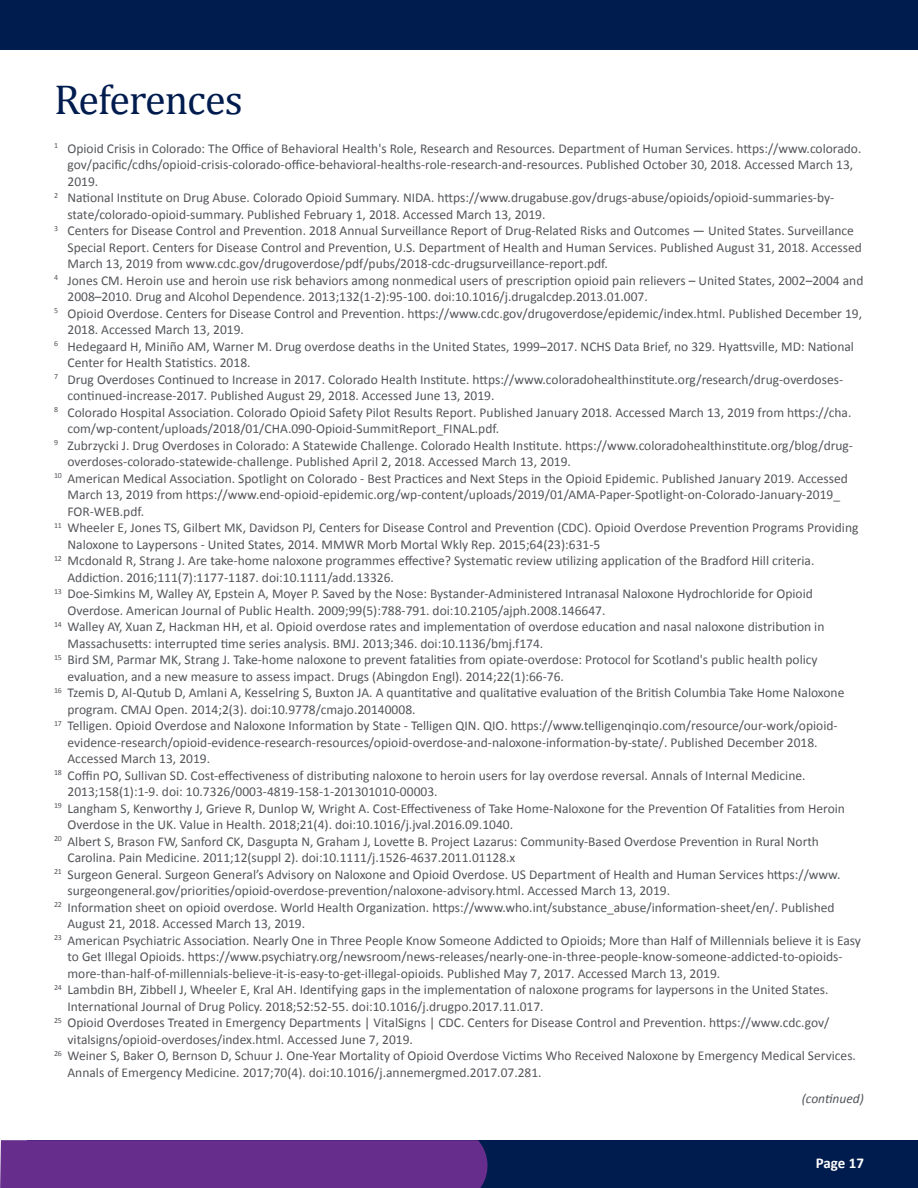
<style>
.page{position:relative;width:918px;height:1188px;background:#fff}
.page>*{position:absolute;margin:0;border:0;box-sizing:border-box;transform-origin:0 0}
.t1{font:42px "Cambria Math";letter-spacing:-.02em;color:#001c4e}
.t2{font:700 15px "Calibri";letter-spacing:-.005em;color:#fff}
.t3{font:13.5px/16.5px "Calibri";color:#54555a}
.t4{font:italic 13.5px "Calibri";color:#54555a}
</style>
<div class="page">
<div style="left:0;top:0;width:918px;height:50px;background:#001c4e"></div>
<div style="left:27px;top:1140px;width:891px;height:48px;background:#001c4e"></div>
<div style="left:0;top:1140px;width:488px;height:48px;background:#662d8c"></div>
<p class="t1" style="left:54px;top:75px;width:190px">References</p>
<p class="t3" style="left:68px;top:140px;width:795px;text-indent:-14px"><sup>1</sup> Opioid Crisis in Colorado: The Office of Behavioral Health's Role, Research and Resources. Department of Human Services. https://www.colorado. gov/pacific/cdhs/opioid-crisis-colorado-office-behavioral-healths-role-research-and-resources. Published October 30, 2018. Accessed March 13,<br>2019.</p>
<p class="t3" style="left:68px;top:190px;width:768px;text-indent:-14px"><sup>2</sup> National Institute on Drug Abuse. Colorado Opioid Summary. NIDA. https://www.drugabuse.gov/drugs-abuse/opioids/opioid-summaries-by&shy;state/colorado-opioid-summary. Published February 1, 2018. Accessed March 13, 2019.</p>
<p class="t3" style="left:68px;top:223px;width:796px;text-indent:-14px"><sup>3</sup> Centers for Disease Control and Prevention. 2018 Annual Surveillance Report of Drug-Related Risks and Outcomes — United States. Surveillance<br>Special Report. Centers for Disease Control and Prevention, U.S. Department of Health and Human Services. Published August 31, 2018. Accessed<br>March 13, 2019 from www.cdc.gov/drugoverdose/pdf/pubs/2018-cdc-drugsurveillance-report.pdf.</p>
<p class="t3" style="left:68px;top:272px;width:797px;text-indent:-14px"><sup>4</sup> Jones CM. Heroin use and heroin use risk behaviors among nonmedical users of prescription opioid pain relievers – United States, 2002–2004 and<br>2008–2010. Drug and Alcohol Dependence. 2013;132(1-2):95-100. doi:10.1016/j.drugalcdep.2013.01.007.</p>
<p class="t3" style="left:68px;top:305px;width:796px;text-indent:-14px"><sup>5</sup> Opioid Overdose. Centers for Disease Control and Prevention. https://www.cdc.gov/drugoverdose/epidemic/index.html. Published December 19,<br>2018. Accessed March 13, 2019.</p>
<p class="t3" style="left:68px;top:338px;width:788px;text-indent:-14px"><sup>6</sup> Hedegaard H, Miniño AM, Warner M. Drug overdose deaths in the United States, 1999–2017. NCHS Data Brief, no 329. Hyattsville, MD: National<br>Center for Health Statistics. 2018.</p>
<p class="t3" style="left:68px;top:371px;width:777px;text-indent:-14px"><sup>7</sup> Drug Overdoses Continued to Increase in 2017. Colorado Health Institute. https://www.coloradohealthinstitute.org/research/drug-overdoses&shy;continued-increase-2017. Published August 29, 2018. Accessed June 13, 2019.</p>
<p class="t3" style="left:68px;top:404px;width:786px;text-indent:-14px"><sup>8</sup> Colorado Hospital Association. Colorado Opioid Safety Pilot Results Report. Published January 2018. Accessed March 13, 2019 from https://cha. com/wp-content/uploads/2018/01/CHA.090-Opioid-SummitReport_FINAL.pdf.</p>
<p class="t3" style="left:68px;top:437px;width:787px;text-indent:-14px"><sup>9</sup> Zubrzycki J. Drug Overdoses in Colorado: A Statewide Challenge. Colorado Health Institute. https://www.coloradohealthinstitute.org/blog/drug&shy;overdoses-colorado-statewide-challenge. Published April 2, 2018. Accessed March 13, 2019.</p>
<p class="t3" style="left:68px;top:470px;width:782px;text-indent:-14px"><sup>10</sup> American Medical Association. Spotlight on Colorado - Best Practices and Next Steps in the Opioid Epidemic. Published January 2019. Accessed<br>March 13, 2019 from https://www.end-opioid-epidemic.org/wp-content/uploads/2019/01/AMA-Paper-Spotlight-on-Colorado-January-2019_<br>FOR-WEB.pdf.</p>
<p class="t3" style="left:68px;top:520px;width:792px;text-indent:-14px"><sup>11</sup> Wheeler E, Jones TS, Gilbert MK, Davidson PJ, Centers for Disease Control and Prevention (CDC). Opioid Overdose Prevention Programs Providing<br>Naloxone to Laypersons - United States, 2014. MMWR Morb Mortal Wkly Rep. 2015;64(23):631-5</p>
<p class="t3" style="left:68px;top:553px;width:749px;text-indent:-14px"><sup>12</sup> Mcdonald R, Strang J. Are take-home naloxone programmes effective? Systematic review utilizing application of the Bradford Hill criteria.<br>Addiction. 2016;111(7):1177-1187. doi:10.1111/add.13326.</p>
<p class="t3" style="left:68px;top:586px;width:747px;text-indent:-14px"><sup>13</sup> Doe-Simkins M, Walley AY, Epstein A, Moyer P. Saved by the Nose: Bystander-Administered Intranasal Naloxone Hydrochloride for Opioid<br>Overdose. American Journal of Public Health. 2009;99(5):788-791. doi:10.2105/ajph.2008.146647.</p>
<p class="t3" style="left:68px;top:619px;width:758px;text-indent:-14px"><sup>14</sup> Walley AY, Xuan Z, Hackman HH, et al. Opioid overdose rates and implementation of overdose education and nasal naloxone distribution in<br>Massachusetts: interrupted time series analysis. BMJ. 2013;346. doi:10.1136/bmj.f174.</p>
<p class="t3" style="left:68px;top:652px;width:752px;text-indent:-14px"><sup>15</sup> Bird SM, Parmar MK, Strang J. Take-home naloxone to prevent fatalities from opiate-overdose: Protocol for Scotland's public health policy evaluation, and a new measure to assess impact. Drugs (Abingdon Engl). 2014;22(1):66-76.</p>
<p class="t3" style="left:68px;top:685px;width:778px;text-indent:-14px"><sup>16</sup> Tzemis D, Al-Qutub D, Amlani A, Kesselring S, Buxton JA. A quantitative and qualitative evaluation of the British Columbia Take Home Naloxone program. CMAJ Open. 2014;2(3). doi:10.9778/cmajo.20140008.</p>
<p class="t3" style="left:68px;top:718px;width:772px;text-indent:-14px"><sup>17</sup> Telligen. Opioid Overdose and Naloxone Information by State - Telligen QIN. QIO. https://www.telligenqinqio.com/resource/our-work/opioid&shy;evidence-research/opioid-evidence-research-resources/opioid-overdose-and-naloxone-information-by-state/. Published December 2018.<br>Accessed March 13, 2019.</p>
<p class="t3" style="left:68px;top:767px;width:740px;text-indent:-14px"><sup>18</sup> Coffin PO, Sullivan SD. Cost-effectiveness of distributing naloxone to heroin users for lay overdose reversal. Annals of Internal Medicine.<br>2013;158(1):1-9. doi: 10.7326/0003-4819-158-1-201301010-00003.</p>
<p class="t3" style="left:68px;top:800px;width:779px;text-indent:-14px"><sup>19</sup> Langham S, Kenworthy J, Grieve R, Dunlop W, Wright A. Cost-Effectiveness of Take Home-Naloxone for the Prevention Of Fatalities from Heroin<br>Overdose in the UK. Value in Health. 2018;21(4). doi:10.1016/j.jval.2016.09.1040.</p>
<p class="t3" style="left:68px;top:833px;width:753px;text-indent:-14px"><sup>20</sup> Albert S, Brason FW, Sanford CK, Dasgupta N, Graham J, Lovette B. Project Lazarus: Community-Based Overdose Prevention in Rural North<br>Carolina. Pain Medicine. 2011;12(suppl 2). doi:10.1111/j.1526-4637.2011.01128.x</p>
<p class="t3" style="left:68px;top:866px;width:775px;text-indent:-14px"><sup>21</sup> Surgeon General. Surgeon General’s Advisory on Naloxone and Opioid Overdose. US Department of Health and Human Services https://www. surgeongeneral.gov/priorities/opioid-overdose-prevention/naloxone-advisory.html. Accessed March 13, 2019.</p>
<p class="t3" style="left:68px;top:899px;width:769px;text-indent:-14px"><sup>22</sup> Information sheet on opioid overdose. World Health Organization. https://www.who.int/substance_abuse/information-sheet/en/. Published<br>August 21, 2018. Accessed March 13, 2019.</p>
<p class="t3" style="left:68px;top:932px;width:795px;text-indent:-14px"><sup>23</sup> American Psychiatric Association. Nearly One in Three People Know Someone Addicted to Opioids; More than Half of Millennials believe it is Easy to Get Illegal Opioids. https://www.psychiatry.org/newsroom/news-releases/nearly-one-in-three-people-know-someone-addicted-to-opioids&shy;more-than-half-of-millennials-believe-it-is-easy-to-get-illegal-opioids. Published May 7, 2017. Accessed March 13, 2019.</p>
<p class="t3" style="left:68px;top:982px;width:763px;text-indent:-14px"><sup>24</sup> Lambdin BH, Zibbell J, Wheeler E, Kral AH. Identifying gaps in the implementation of naloxone programs for laypersons in the United States.<br>International Journal of Drug Policy. 2018;52:52-55. doi:10.1016/j.drugpo.2017.11.017.</p>
<p class="t3" style="left:68px;top:1015px;width:763px;text-indent:-14px"><sup>25</sup> Opioid Overdoses Treated in Emergency Departments | VitalSigns | CDC. Centers for Disease Control and Prevention. https://www.cdc.gov/ vitalsigns/opioid-overdoses/index.html. Accessed June 7, 2019.</p>
<p class="t3" style="left:68px;top:1048px;width:790px;text-indent:-14px"><sup>26</sup> Weiner S, Baker O, Bernson D, Schuur J. One-Year Mortality of Opioid Overdose Victims Who Received Naloxone by Emergency Medical Services.<br>Annals of Emergency Medicine. 2017;70(4). doi:10.1016/j.annemergmed.2017.07.281.</p>
<p class="t4" style="left:802px;top:1089px;width:64px">(continued)</p>
<p class="t2" style="left:816px;top:1153px;width:50px">Page 17</p>
</div>
